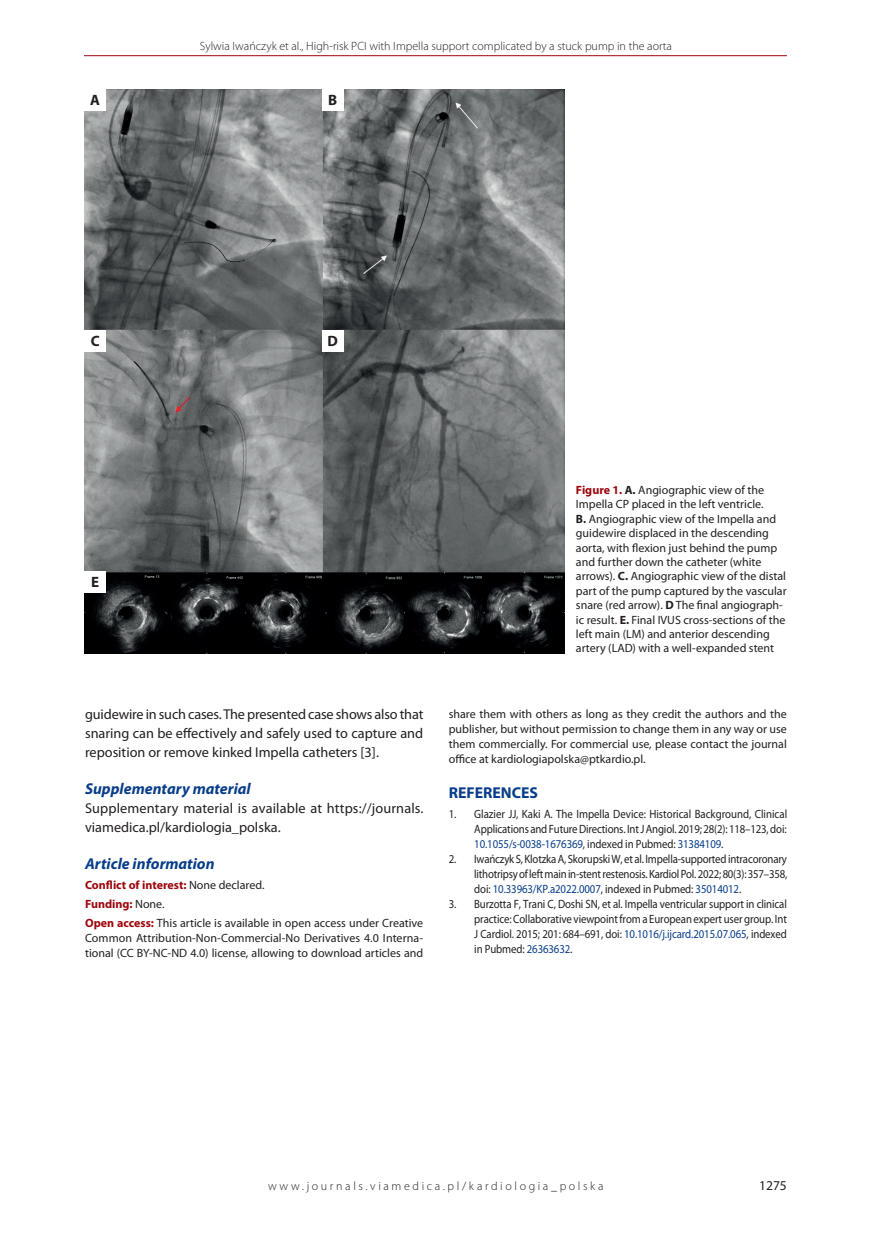
<style>
.page{position:relative;width:872px;height:1234px;background:#fff}
.page>*{position:absolute;margin:0;border:0;box-sizing:border-box;transform-origin:0 0}
.t1{font:italic 700 15.75px "Myriad Pro";color:#083e89}
.t2{font:700 15.75px "Myriad Pro";color:#083e89}
.t3{font:700 15px "Myriad Pro";color:#231f20}
.t4{font:14.25px/18.8px "Myriad Pro";color:#231f20;text-align:justify}
.t5{font:13.5px "Myriad Pro";color:#231f20}
.t6{font:12px/14.4px "Myriad Pro";color:#231f20}
.t7{font:12px/15px "Myriad Pro";color:#231f20;text-align:justify;scale:.9 1}
.t8{font:300 12px "Myriad Pro";color:#231f20}
.t9{font:300 12px "Myriad Pro";letter-spacing:.22em;color:#231f20}
.s1{font-weight:700;color:#9d070d}
.s2{font-weight:700}
.s3{color:#083e89}
</style>
<div class="page">
<hr style="left:84px;top:55px;width:703px;height:1px;background:#9d070d">
<img style="left:85px;top:89px;width:479px;height:564px">
<div style="left:85px;top:89px;width:21px;height:22px;background:#fff"></div>
<div style="left:322px;top:89px;width:21px;height:22px;background:#fff"></div>
<div style="left:85px;top:331px;width:21px;height:21px;background:#fff"></div>
<div style="left:322px;top:331px;width:21px;height:21px;background:#fff"></div>
<div style="left:85px;top:571px;width:21px;height:21px;background:#fff"></div>
<p class="t8" style="left:200px;top:39px;width:474px">Sylwia Iwańczyk et al., High-risk PCI with Impella support complicated by a stuck pump in the aorta</p>
<p class="t3" style="left:90px;top:91px;width:11px">A</p>
<p class="t3" style="left:328px;top:91px;width:11px">B</p>
<p class="t3" style="left:91px;top:333px;width:10px">C</p>
<p class="t3" style="left:327px;top:333px;width:12px">D</p>
<p class="t3" style="left:91px;top:573px;width:10px">E</p>
<p class="t4" style="left:85px;top:705px;width:340px">guidewire in such cases. The presented case shows also that snaring can be effectively and safely used to capture and reposition or remove kinked Impella catheters [3].</p>
<h1 class="t1" style="left:85px;top:780px;width:167px">Supplementary material</h1>
<p class="t4" style="left:85px;top:799px;width:340px">Supplementary material is available at https://journals. viamedica.pl/kardiologia_polska.</p>
<h1 class="t1" style="left:85px;top:855px;width:131px">Article information</h1>
<p class="t6" style="left:85px;top:875px;width:340px;line-height:19.2px"><span class="s1">Conflict of interest:</span> None declared.<br><span class="s1">Funding:</span> None.<br><span class="s1">Open access:</span> This article is available in open access under Creative</p>
<p class="t6" style="left:85px;top:930px;width:340px;line-height:15px">Common Attribution-Non-Commercial-No Derivatives 4.0 Interna&shy;tional (CC BY-NC-ND 4.0) license, allowing to download articles and</p>
<p class="t6" style="left:576px;top:483px;width:212px"><span class="s1">Figure 1.</span> <span class="s2">A.</span> Angiographic view of the Impella CP placed in the left ventricle.<br><span class="s2">B.</span> Angiographic view of the Impella and guidewire displaced in the descending aorta, with flexion just behind the pump and further down the catheter (white arrows). <span class="s2">C.</span> Angiographic view of the distal part of the pump captured by the vascular snare (red arrow). <span class="s2">D</span> The final angiograph&shy;ic result. <span class="s2">E.</span> Final IVUS cross-sections of the left main (LM) and anterior descending artery (LAD) with a well-expanded stent</p>
<p class="t6" style="left:449px;top:706px;width:340px;line-height:15px;text-align:justify">share them with others as long as they credit the authors and the publisher, but without permission to change them in any way or use them commercially. For commercial use, please contact the journal office at kardiologiapolska@ptkardio.pl.</p>
<h1 class="t2" style="left:449px;top:784px;width:91px">REFERENCES</h1>
<p class="t7" style="left:474px;top:806px;width:349px;text-indent:-26px">1. Glazier JJ, Kaki A. The Impella Device: Historical Background, Clinical Applications and Future Directions. Int J Angiol. 2019; 28(2): 118–123, doi:<br><span class="s3">10.1055/s-0038-1676369</span>, indexed in Pubmed: <span class="s3">31384109</span>.</p>
<p class="t7" style="left:474px;top:851px;width:349px;text-indent:-26px">2. Iwańczyk S, Klotzka A, Skorupski W, et al. Impella-supported intracoronary lithotripsy of left main in-stent restenosis. Kardiol Pol. 2022; 80(3): 357–358, doi: <span class="s3">10.33963/KP.a2022.0007</span>, indexed in Pubmed: <span class="s3">35014012</span>.</p>
<p class="t7" style="left:474px;top:896px;width:349px;text-indent:-26px">3. Burzotta F, Trani C, Doshi SN, et al. Impella ventricular support in clinical practice: Collaborative viewpoint from a European expert user group. Int J Cardiol. 2015; 201: 684–691, doi: <span class="s3">10.1016/j.ijcard.2015.07.065</span>, indexed in Pubmed: <span class="s3">26363632</span>.</p>
<p class="t9" style="left:268px;top:1179px;width:337px">www.journals.viamedica.pl/kardiologia_polska</p>
<p class="t5" style="left:759px;top:1177px;width:29px">1275</p>
</div>
